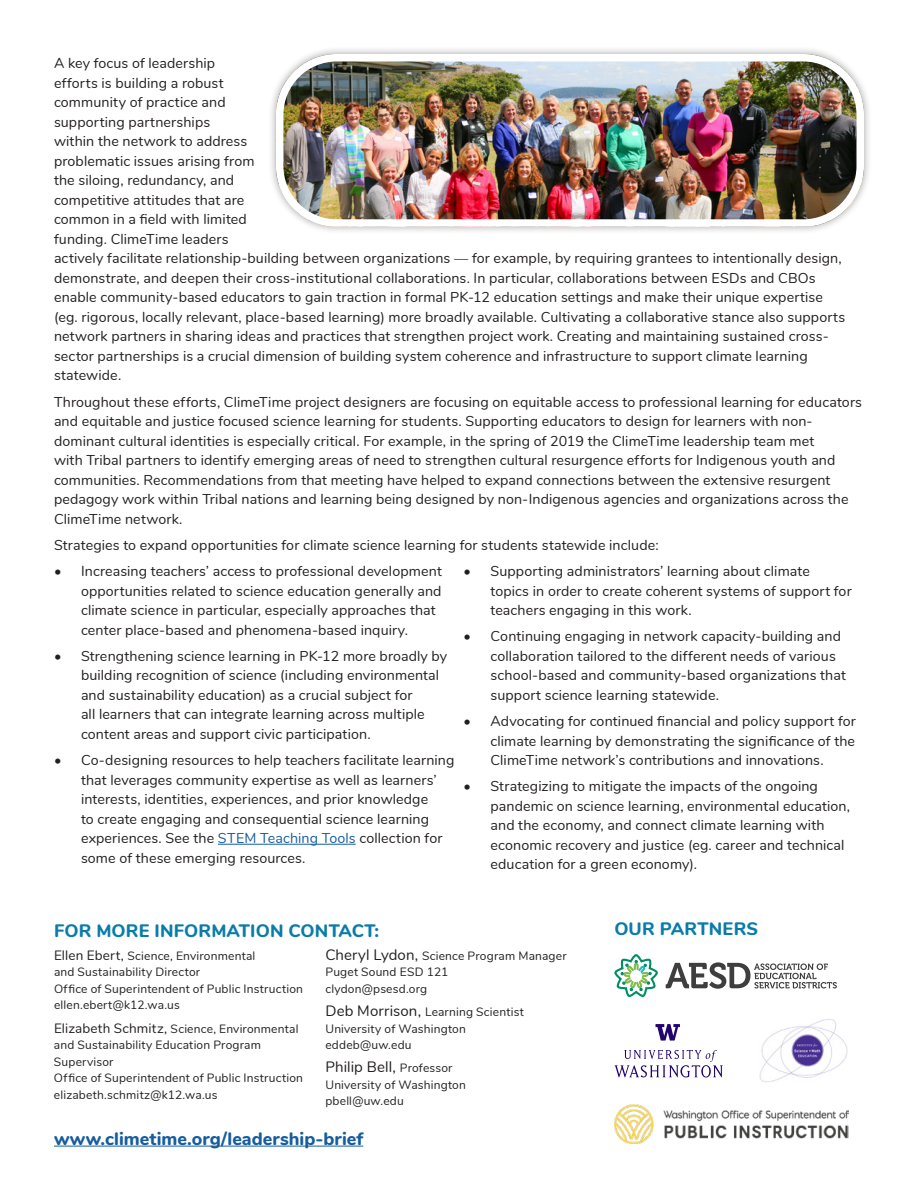
<style>
.page{position:relative;width:918px;height:1188px;background:#fff}
.page>*{position:absolute;margin:0;border:0;box-sizing:border-box;transform-origin:0 0}
.t1{font:800 18px "Nunito";letter-spacing:.01em;color:#0a7ca9}
.t2{font:800 18px "Nunito";color:#175d9e}
.t3{font:15px "Nunito";letter-spacing:.005em;color:#231f20}
.t4{font:14.25px/19.5px "Nunito";letter-spacing:.01em;color:#231f20}
.t5{font:12px/16.5px "Nunito";letter-spacing:.015em;color:#231f20}
.s1{color:#175d9e}
.s2{font-size:13.5px}
.s3{font-size:15px}
.s4{font-size:12px}
</style>
<div class="page">
<hr style="left:218px;top:844px;width:138px;height:1px;background:#175d9e">
<hr style="left:54px;top:1146px;width:309px;height:1px;background:#175d9e">
<img style="left:614px;top:1105px;width:234px;height:39px">
<svg style="left:666px;top:962px;width:171px;height:27px"></svg>
<svg style="left:614px;top:954px;width:44px;height:43px"></svg>
<img style="left:759px;top:1019px;width:89px;height:63px">
<svg style="left:614px;top:1050px;width:109px;height:28px"></svg>
<svg style="left:656px;top:1024px;width:24px;height:17px"></svg>
<div style="left:268px;top:46px;width:604px;height:189px;background:#231f20;opacity:.35"></div>
<img style="left:276px;top:54px;width:588px;height:173px">
<div style="left:276px;top:54px;width:588px;height:173px;border:8px solid #fff;border-radius:57px"></div>
<p class="t4" style="left:54px;top:53px;width:793px">A key focus of leadership<br>efforts is building a robust<br>community of practice and<br>supporting partnerships<br>within the network to address<br>problematic issues arising from<br>the siloing, redundancy, and<br>competitive attitudes that are<br>common in a field with limited<br>funding. ClimeTime leaders<br>actively facilitate relationship-building between organizations — for example, by requiring grantees to intentionally design, demonstrate, and deepen their cross-institutional collaborations. In particular, collaborations between ESDs and CBOs enable community-based educators to gain traction in formal PK-12 education settings and make their unique expertise (eg. rigorous, locally relevant, place-based learning) more broadly available. Cultivating a collaborative stance also supports network partners in sharing ideas and practices that strengthen project work. Creating and maintaining sustained cross&shy;sector partnerships is a crucial dimension of building system coherence and infrastructure to support climate learning statewide.</p>
<p class="t4" style="left:54px;top:391px;width:810px">Throughout these efforts, ClimeTime project designers are focusing on equitable access to professional learning for educators and equitable and justice focused science learning for students. Supporting educators to design for learners with non&shy;dominant cultural identities is especially critical. For example, in the spring of 2019 the ClimeTime leadership team met<br>with Tribal partners to identify emerging areas of need to strengthen cultural resurgence efforts for Indigenous youth and communities. Recommendations from that meeting have helped to expand connections between the extensive resurgent pedagogy work within Tribal nations and learning being designed by non-Indigenous agencies and organizations across the ClimeTime network.</p>
<p class="t4" style="left:54px;top:534px;width:606px">Strategies to expand opportunities for climate science learning for students statewide include:</p>
<p class="t4" style="left:81px;top:561px;width:362px;text-indent:-27px">• Increasing teachers’ access to professional development opportunities related to science education generally and climate science in particular, especially approaches that center place-based and phenomena-based inquiry.</p>
<p class="t4" style="left:81px;top:645px;width:368px;text-indent:-27px">• Strengthening science learning in PK-12 more broadly by building recognition of science (including environmental and sustainability education) as a crucial subject for<br>all learners that can integrate learning across multiple content areas and support civic participation.</p>
<p class="t4" style="left:81px;top:750px;width:375px;text-indent:-27px">• Co-designing resources to help teachers facilitate learning that leverages community expertise as well as learners’ interests, identities, experiences, and prior knowledge<br>to create engaging and consequential science learning experiences. See the <span class="s1">STEM Teaching Tools</span> collection for some of these emerging resources.</p>
<p class="t4" style="left:490px;top:561px;width:363px;text-indent:-27px">• Supporting administrators’ learning about climate topics in order to create coherent systems of support for teachers engaging in this work.</p>
<p class="t4" style="left:490px;top:626px;width:357px;text-indent:-27px">• Continuing engaging in network capacity-building and collaboration tailored to the different needs of various school-based and community-based organizations that support science learning statewide.</p>
<p class="t4" style="left:490px;top:711px;width:367px;text-align:justify;text-indent:-27px">• Advocating for continued financial and policy support for climate learning by demonstrating the significance of the ClimeTime network’s contributions and innovations.</p>
<p class="t4" style="left:490px;top:776px;width:361px;text-indent:-27px">• Strategizing to mitigate the impacts of the ongoing pandemic on science learning, environmental education, and the economy, and connect climate learning with economic recovery and justice (eg. career and technical education for a green economy).</p>
<p class="t1" style="left:54px;top:917px;width:327px">FOR MORE INFORMATION CONTACT:</p>
<p class="t5" style="left:54px;top:947px;width:251px"><span class="s2">Ellen Ebert,</span> Science, Environmental<br>and Sustainability Director<br>Office of Superintendent of Public Instruction ellen.ebert@k12.wa.us</p>
<p class="t5" style="left:54px;top:1019px;width:251px"><span class="s2">Elizabeth Schmitz,</span> Science, Environmental and Sustainability Education Program Supervisor<br>Office of Superintendent of Public Instruction elizabeth.schmitz@k12.wa.us</p>
<p class="t5" style="left:325px;top:947px;width:243px"><span class="s3">Cheryl Lydon,</span> Science Program Manager<br>Puget Sound ESD 121<br>clydon@psesd.org</p>
<p class="t5" style="left:325px;top:1003px;width:200px"><span class="s3">Deb Morrison,</span> Learning Scientist<br>University of Washington eddeb@uw.edu</p>
<p class="t3" style="left:325px;top:1056px;width:129px">Philip Bell, <span class="s4">Professor</span></p>
<p class="t5" style="left:325px;top:1076px;width:142px">University of Washington pbell@uw.edu</p>
<p class="t2" style="left:54px;top:1125px;width:311px">www.climetime.org/leadership-brief</p>
<p class="t1" style="left:614px;top:915px;width:145px">OUR PARTNERS</p>
</div>
